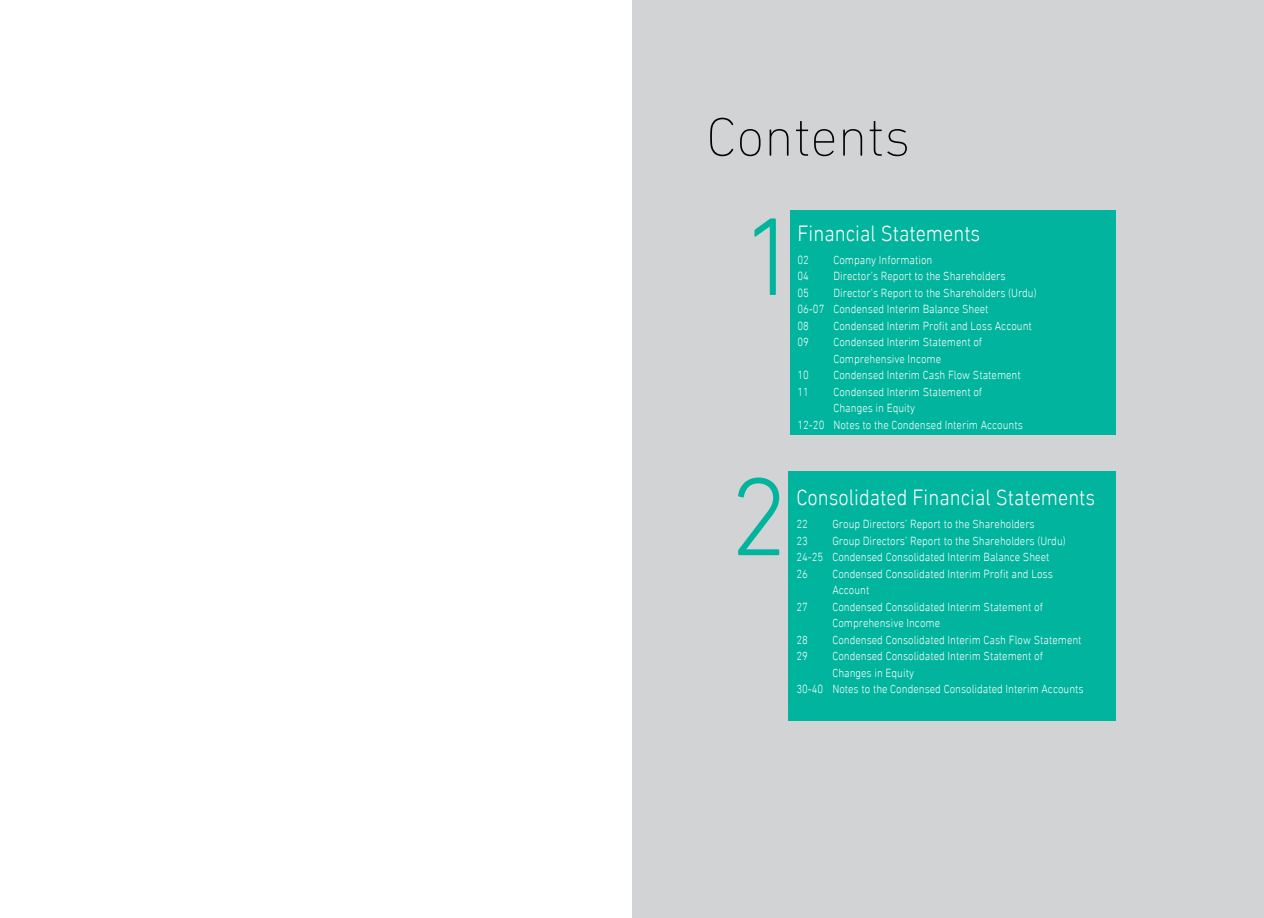
<style>
.page{position:relative;width:1264px;height:918px;background:#fff}
.page>*{position:absolute;margin:0;border:0;box-sizing:border-box;transform-origin:0 0}
.t1{font:300 112.5px "DIN Next LTW23";color:#00b49d}
.t2{font:200 55.05px "DIN Next LTW23";color:#000}
.t3{font:300 22.5px "DIN Next LTW23";color:#fff;scale:.9 1}
.t4{font:300 12px/16.5px "DIN Next LTW23";color:#fff;scale:.9 1}
</style>
<div class="page">
<div style="left:632px;top:0;width:632px;height:918px;background:#d1d3d4"></div>
<div style="left:790px;top:211px;width:325px;height:224px;background:#00b49d"></div>
<div style="left:788px;top:471px;width:327px;height:249px;background:#00b49d"></div>
<h2 class="t2" style="left:706px;top:104px;width:205px">Contents</h2>
<h1 class="t1" style="left:741px;top:190px;width:61px">1</h1>
<h3 class="t3" style="left:797px;top:220px;width:205px">Financial Statements</h3>
<p class="t4" style="left:797px;top:251px;width:14px">02</p>
<p class="t4" style="left:833px;top:251px;width:111px">Company Information</p>
<p class="t4" style="left:797px;top:268px;width:14px">04</p>
<p class="t4" style="left:833px;top:268px;width:193px">Director’s Report to the Shareholders</p>
<p class="t4" style="left:797px;top:284px;width:14px">05</p>
<p class="t4" style="left:797px;top:284px;width:267px;text-indent:36px">Director’s Report to the Shareholders (Urdu)<br>06-07 Condensed Interim Balance Sheet<br>08</p>
<p class="t4" style="left:833px;top:317px;width:222px">Condensed Interim Profit and Loss Account</p>
<p class="t4" style="left:797px;top:334px;width:14px">09</p>
<p class="t4" style="left:833px;top:334px;width:167px">Condensed Interim Statement of<br>Comprehensive Income</p>
<p class="t4" style="left:797px;top:367px;width:14px">10</p>
<p class="t4" style="left:833px;top:367px;width:210px">Condensed Interim Cash Flow Statement</p>
<p class="t4" style="left:797px;top:383px;width:14px">11</p>
<p class="t4" style="left:833px;top:383px;width:167px">Condensed Interim Statement of</p>
<p class="t4" style="left:833px;top:400px;width:92px">Changes in Equity</p>
<p class="t4" style="left:797px;top:416px;width:252px">12-20 Notes to the Condensed Interim Accounts</p>
<h1 class="t1" style="left:729px;top:451px;width:61px">2</h1>
<h3 class="t3" style="left:796px;top:484px;width:334px">Consolidated Financial Statements</h3>
<p class="t4" style="left:796px;top:516px;width:14px">22</p>
<p class="t4" style="left:832px;top:516px;width:226px">Group Directors’ Report to the Shareholders</p>
<p class="t4" style="left:796px;top:532px;width:14px">23</p>
<p class="t4" style="left:796px;top:532px;width:301px;text-indent:36px">Group Directors’ Report to the Shareholders (Urdu)<br>24-25 Condensed Consolidated Interim Balance Sheet<br>26</p>
<p class="t4" style="left:832px;top:565px;width:247px">Condensed Consolidated Interim Profit and Loss<br>Account</p>
<p class="t4" style="left:796px;top:598px;width:14px">27</p>
<p class="t4" style="left:832px;top:598px;width:235px">Condensed Consolidated Interim Statement of<br>Comprehensive Income</p>
<p class="t4" style="left:796px;top:631px;width:14px">28</p>
<p class="t4" style="left:832px;top:631px;width:278px">Condensed Consolidated Interim Cash Flow Statement</p>
<p class="t4" style="left:796px;top:648px;width:14px">29</p>
<p class="t4" style="left:832px;top:648px;width:235px">Condensed Consolidated Interim Statement of</p>
<p class="t4" style="left:832px;top:664px;width:92px">Changes in Equity</p>
<p class="t4" style="left:796px;top:681px;width:321px">30-40 Notes to the Condensed Consolidated Interim Accounts</p>
</div>
